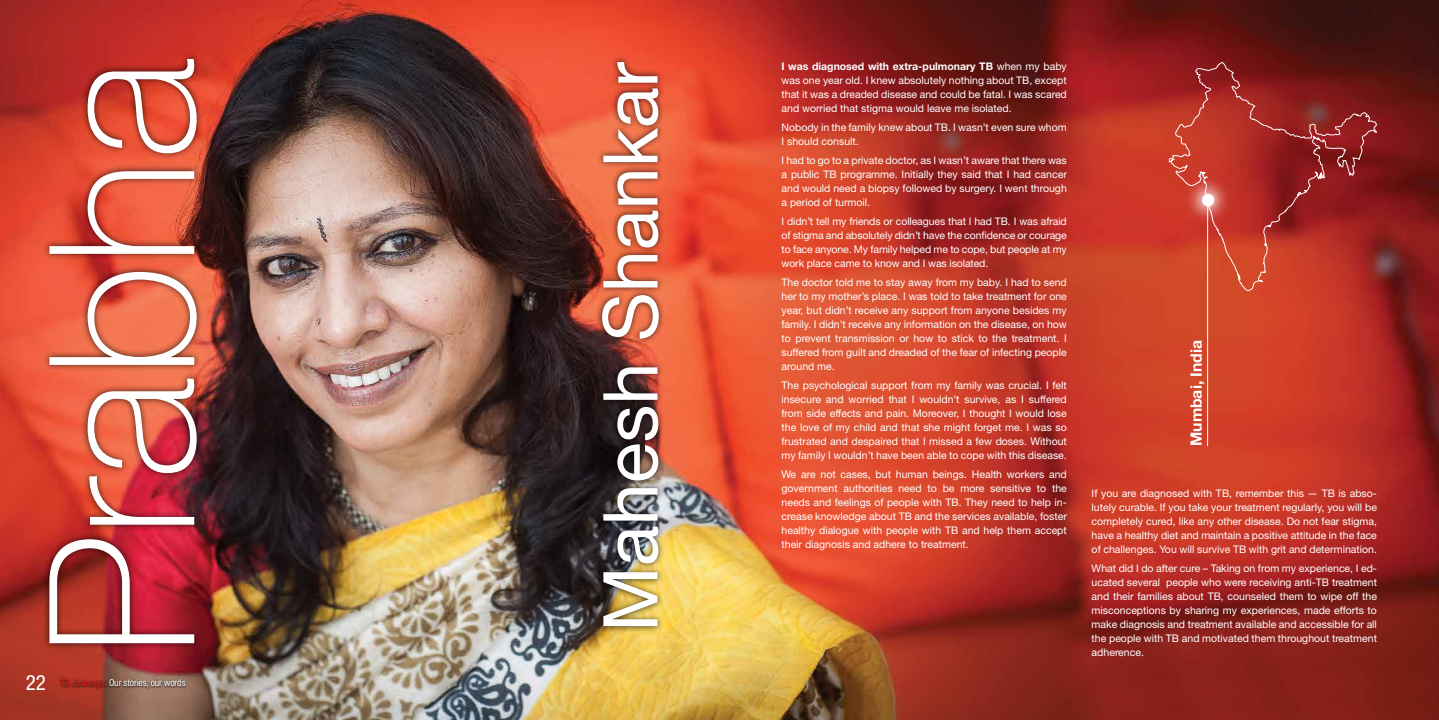
<style>
.page{position:relative;width:1439px;height:720px;background:#fff}
.page>*{position:absolute;margin:0;border:0;box-sizing:border-box;transform-origin:0 0}
.t1{font:100 202.83px "Helvetica Neue LT Std";color:#fff}
.t2{font:75.69px "Helvetica Neue LT Std";color:#fff}
.t3{font:condensed 21px "Helvetica Neue LT Std";color:#fff}
.t4{font:700 15.75px "Helvetica Neue LT Std";color:#fff}
.t5{font:10.5px/14px "Helvetica Neue LT Std";color:#fff;text-align:justify}
.t6{font:condensed 9.62px "Helvetica Neue LT Std";letter-spacing:-.01em;color:#fff}
.s1{color:#ed1d24}
.s2{font-weight:700}
</style>
<div class="page">
<img style="left:0;top:0;width:1439px;height:719px">
<div style="left:42px;top:52px;width:162px;height:597px;background:#000;opacity:.75"></div>
<div style="left:595px;top:55px;width:70px;height:577px;background:#000;opacity:.75"></div>
<svg style="left:1168px;top:61px;width:209px;height:242px;background:#a82f26"></svg>
<svg style="left:1184px;top:176px;width:48px;height:48px;background:#d05246"></svg>
<div style="left:1202px;top:194px;width:12px;height:12px;background:#fff;border-radius:50%"></div>
<hr style="left:1207px;top:200px;width:1px;height:246px;background:#fff">
<div style="left:58px;top:676px;width:130px;height:14px;background:#000;opacity:.46"></div>
<h1 class="t1" style="left:6px;top:655px;width:599px;rotate:-90deg">Prabha</h1>
<h3 class="t3" style="left:26px;top:670px;width:22px">22</h3>
<p class="t6" style="left:61px;top:677px;width:126px"><span class="s1">TB Journeys:</span> Our stories, our words</p>
<h2 class="t2" style="left:585px;top:632px;width:571px;rotate:-90deg">Mahesh Shankar</h2>
<p class="t5" style="left:781px;top:59px;width:287px"><span class="s2">I was diagnosed with extra-pulmonary TB</span> when my baby was one year old. I knew absolutely nothing about TB, except that it was a dreaded disease and could be fatal. I was scared and worried that stigma would leave me isolated.</p>
<p class="t5" style="left:781px;top:120px;width:287px">Nobody in the family knew about TB. I wasn’t even sure whom<br>I should consult.</p>
<p class="t5" style="left:781px;top:153px;width:287px">I had to go to a private doctor, as I wasn’t aware that there was a public TB programme. Initially they said that I had cancer and would need a biopsy followed by surgery. I went through a period of turmoil.</p>
<p class="t5" style="left:781px;top:213px;width:287px">I didn’t tell my friends or colleagues that I had TB. I was afraid of stigma and absolutely didn’t have the confidence or courage to face anyone. My family helped me to cope, but people at my work place came to know and I was isolated.</p>
<p class="t5" style="left:781px;top:274px;width:287px">The doctor told me to stay away from my baby. I had to send her to my mother’s place. I was told to take treatment for one year, but didn’t receive any support from anyone besides my family. I didn’t receive any information on the disease, on how to prevent transmission or how to stick to the treatment. I suffered from guilt and dreaded of the fear of infecting people around me.</p>
<p class="t5" style="left:781px;top:377px;width:287px">The psychological support from my family was crucial. I felt insecure and worried that I wouldn’t survive, as I suffered from side effects and pain. Moreover, I thought I would lose the love of my child and that she might forget me. I was so frustrated and despaired that I missed a few doses. Without my family I wouldn’t have been able to cope with this disease.</p>
<p class="t5" style="left:781px;top:466px;width:287px">We are not cases, but human beings. Health workers and government authorities need to be more sensitive to the needs and feelings of people with TB. They need to help in&shy;crease knowledge about TB and the services available, foster healthy dialogue with people with TB and help them accept their diagnosis and adhere to treatment.</p>
<h3 class="t4" style="left:1186px;top:446px;width:108px;rotate:-90deg">Mumbai, India</h3>
<p class="t5" style="left:1091px;top:486px;width:287px">If you are diagnosed with TB, remember this — TB is abso&shy;lutely curable. If you take your treatment regularly, you will be completely cured, like any other disease. Do not fear stigma, have a healthy diet and maintain a positive attitude in the face of challenges. You will survive TB with grit and determination.</p>
<p class="t5" style="left:1091px;top:560px;width:287px">What did I do after cure – Taking on from my experience, I ed&shy;ucated several people who were receiving anti-TB treatment and their families about TB, counseled them to wipe off the misconceptions by sharing my experiences, made efforts to make diagnosis and treatment available and accessible for all the people with TB and motivated them throughout treatment</p>
<p class="t5" style="left:1091px;top:644px;width:54px">adherence.</p>
</div>
